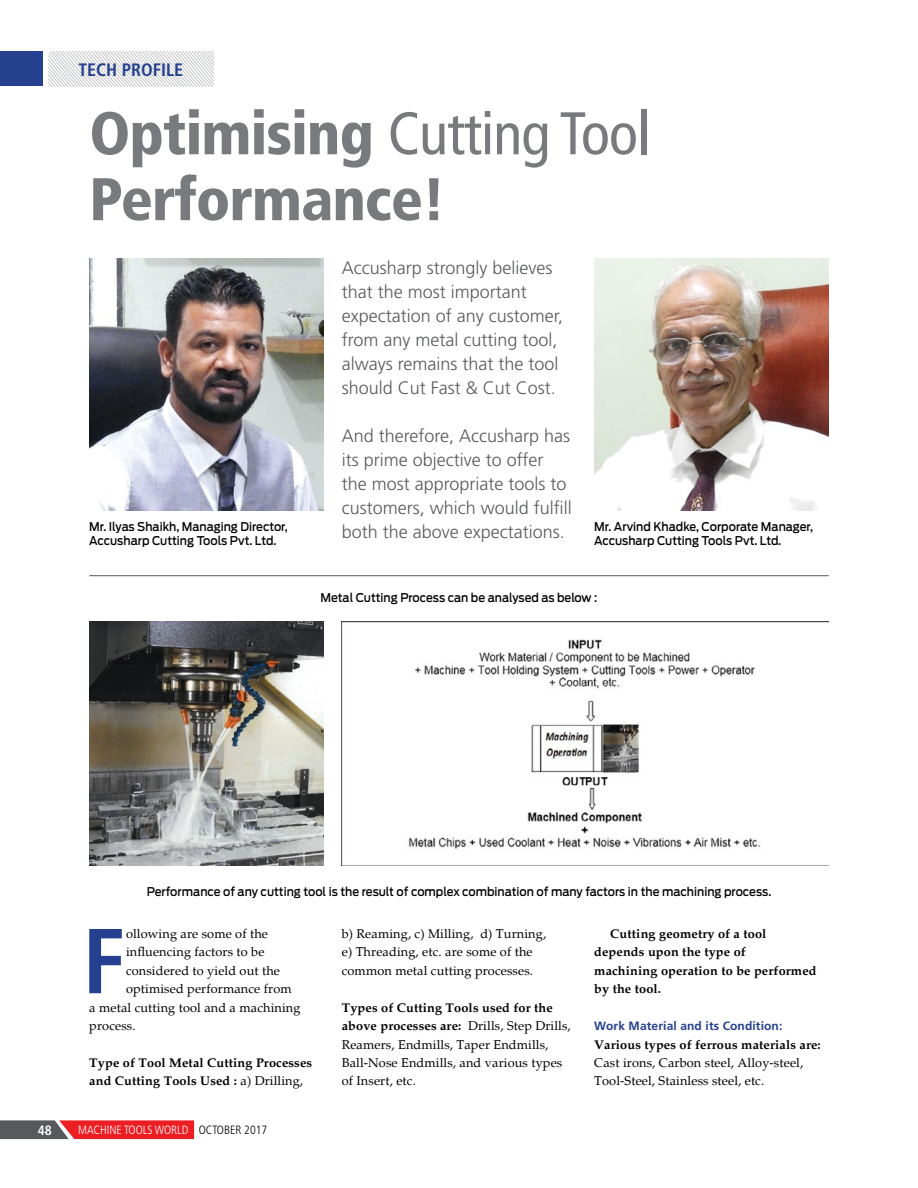
<style>
.page{position:relative;width:918px;height:1188px;background:#fff}
.page>*{position:absolute;margin:0;border:0;box-sizing:border-box;transform-origin:0 0}
.t1{font:700 condensed 92.1px "Frutiger LT Std";color:#25408f}
.t2{font:900 condensed 60.15px/65.8px "Frutiger LT Std";letter-spacing:-.015em;color:#797a7d}
.t3{font:300 18px/24px "Frutiger LT Std";color:#58595b}
.t4{font:700 condensed 18px "Frutiger LT Std";color:#25408f}
.t5{font:700 condensed 13.5px "Frutiger LT Std";color:#fff}
.t6{font:12.75px/18.5px "Palatino";letter-spacing:.01em;color:#000}
.t7{font:700 12.75px/18.5px "Palatino";letter-spacing:.01em;color:#000}
.t8{font:500 12px/14.2px "Antenna";color:#000;scale:.93 1}
.t9{font:300 condensed 12px "Frutiger LT Std";color:#fff}
.t10{font:700 12px "Frutiger LT Std";letter-spacing:.01em;color:#25408f}
.s1{font-weight:400}
.s2{color:#000}
.s3{font-weight:700}
</style>
<div class="page">
<svg style="left:0;top:1120px;width:194px;height:19px;background:#bf3a3f"></svg>
<div style="left:0;top:52px;width:43px;height:34px;background:#25408f"></div>
<svg style="left:48px;top:52px;width:165px;height:34px"></svg>
<img style="left:342px;top:622px;width:487px;height:244px">
<img style="left:594px;top:258px;width:235px;height:252px">
<img style="left:89px;top:258px;width:235px;height:253px">
<hr style="left:89px;top:575px;width:740px;height:1px;background:#58595b">
<img style="left:89px;top:622px;width:235px;height:244px">
<h3 class="t4" style="left:79px;top:59px;width:106px">TECH PROFILE</h3>
<h2 class="t2" style="left:89px;top:100px;width:563px">Optimising <span class="s1">Cutting Tool<br></span>Performance!</h2>
<h3 class="t3" style="left:342px;top:256px;width:223px">Accusharp strongly believes that the most important expectation of any customer, from any metal cutting tool, always remains that the tool should Cut Fast &amp; Cut Cost.</h3>
<h3 class="t3" style="left:342px;top:424px;width:232px">And therefore, Accusharp has its prime objective to offer the most appropriate tools to customers, which would fulfill both the above expectations.</h3>
<p class="t8" style="left:89px;top:519px;width:215px">Mr. Ilyas Shaikh, Managing Director,<br>Accusharp Cutting Tools Pvt. Ltd.</p>
<p class="t8" style="left:594px;top:519px;width:237px">Mr. Arvind Khadke, Corporate Manager,<br>Accusharp Cutting Tools Pvt. Ltd.</p>
<p class="t8" style="left:321px;top:591px;width:299px">Metal Cutting Process can be analysed as below :</p>
<p class="t8" style="left:147px;top:885px;width:673px">Performance of any cutting tool is the result of complex combination of many factors in the machining process.</p>
<h1 class="t1" style="left:82px;top:907px;width:44px">F</h1>
<p class="t6" style="left:126px;top:925px;width:144px">ollowing are some of the</p>
<p class="t6" style="left:126px;top:943px;width:140px">influencing factors to be</p>
<p class="t6" style="left:126px;top:962px;width:156px">considered to yield out the</p>
<p class="t6" style="left:126px;top:980px;width:167px">optimised performance from</p>
<p class="t6" style="left:89px;top:998px;width:213px">a metal cutting tool and a machining</p>
<p class="t6" style="left:89px;top:1017px;width:48px">process.</p>
<p class="t7" style="left:89px;top:1054px;width:224px">Type of Tool Metal Cutting Processes and Cutting Tools Used : <span class="s1">a) Drilling,</span></p>
<p class="t5" style="left:38px;top:1122px;width:16px">48</p>
<p class="t9" style="left:78px;top:1123px;width:191px">MACHINE TOOLS WORLD <span class="s2">OCTOBER 2017</span></p>
<p class="t6" style="left:342px;top:925px;width:206px">b) Reaming, c) Milling, d) Turning, e) Threading, etc. are some of the common metal cutting processes.</p>
<p class="t6" style="left:342px;top:998px;width:231px"><span class="s3">Types of Cutting Tools used for the above processes are:</span> Drills, Step Drills, Reamers, Endmills, Taper Endmills, Ball-Nose Endmills, and various types of Insert, etc.</p>
<p class="t7" style="left:594px;top:924px;width:224px;text-indent:16px">Cutting geometry of a tool depends upon the type of<br>machining operation to be performed by the tool.</p>
<p class="t10" style="left:594px;top:1019px;width:190px">Work Material and its Condition:</p>
<p class="t7" style="left:594px;top:1035px;width:228px">Various types of ferrous materials are:</p>
<p class="t6" style="left:594px;top:1054px;width:211px">Cast irons, Carbon steel, Alloy-steel,<br>Tool-Steel, Stainless steel, etc.</p>
</div>
